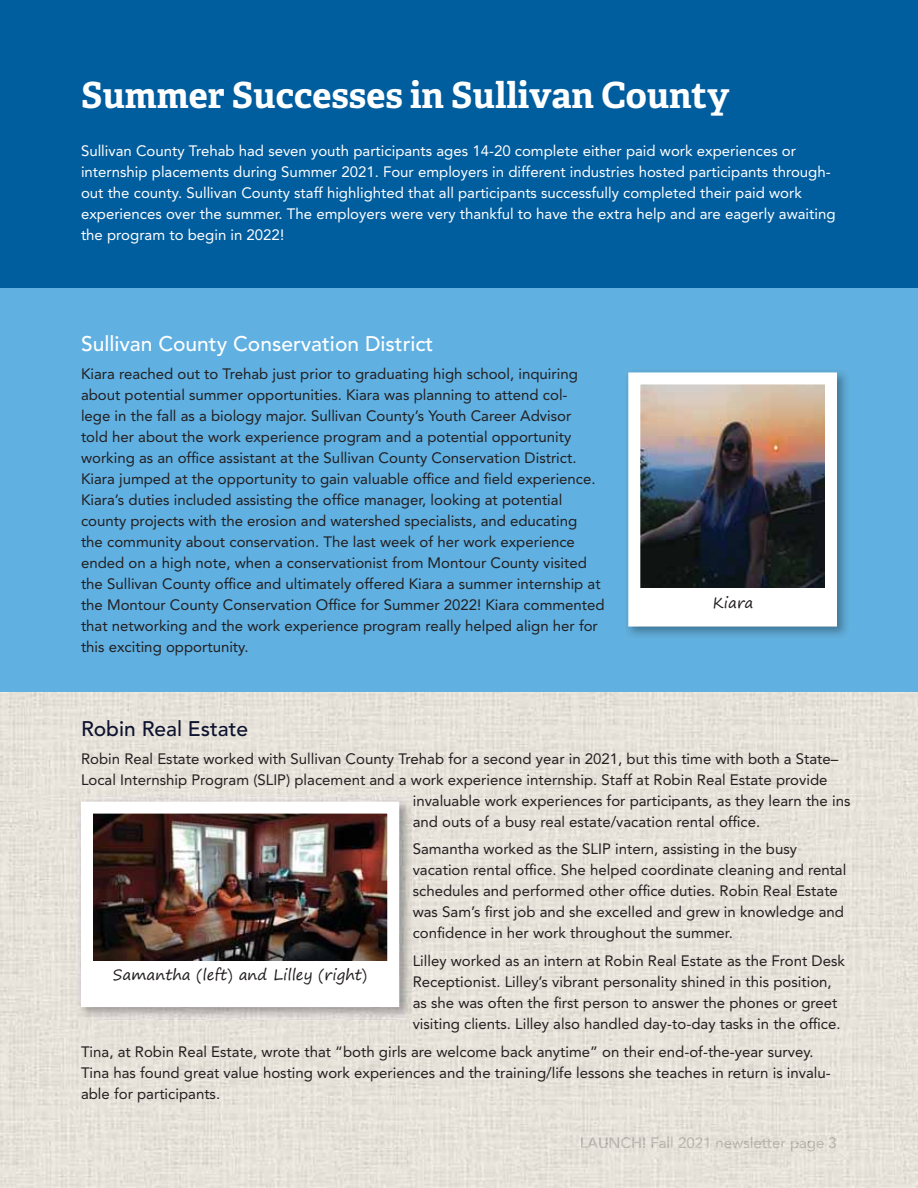
<style>
.page{position:relative;width:918px;height:1188px;background:#fff}
.page>*{position:absolute;margin:0;border:0;box-sizing:border-box;transform-origin:0 0}
.t1{font:700 36px "Adelle";color:#fff}
.t2{font:500 21px "Avenir LT Std";color:#fff}
.t3{font:500 21px "Avenir LT Std";color:#0d122f}
.t4{font:15px/21px "Avenir LT Std";color:#231f20}
.t5{font:15px/21px "Avenir LT Std";color:#fff}
.t6{font:15px "Segoe Print";color:#231f20}
.t7{font:15px "Avenir LT Std";color:#ada8a2}
.s1{font-weight:500;color:#b8b3ae}
.s2{font-weight:500;color:#b9b4ae}
.s3{font-weight:500;color:#b2ada7}
.s4{font-weight:500;color:#a19e98}
.s5{color:#b7b3ad}
.s6{color:#a8a39e}
.s7{color:#ada8a3}
.s8{color:#aea9a3}
.s9{color:#aca8a2}
.s10{color:#aca7a1}
.s11{color:#b3aea9}
.s12{color:#b4afaa}
.s13{color:#a6a39c}
</style>
<div class="page">
<img style="left:0;top:691px;width:765px;height:149px">
<img style="left:765px;top:691px;width:153px;height:497px">
<img style="left:0;top:840px;width:101px;height:348px">
<img style="left:408px;top:840px;width:357px;height:348px">
<img style="left:101px;top:1020px;width:307px;height:168px">
<img style="left:581px;top:1137px;width:64px;height:11px">
<img style="left:646px;top:1136px;width:191px;height:15px">
<div style="left:0;top:281px;width:918px;height:410px;background:#60b0e2"></div>
<div style="left:0;top:0;width:918px;height:287px;background:#005d9e"></div>
<img style="left:624px;top:369px;width:219px;height:264px">
<div style="left:635px;top:588px;width:196px;height:27px;background:#fff"></div>
<img style="left:77px;top:798px;width:335px;height:222px">
<img style="left:75px;top:796px;width:330px;height:217px">
<div style="left:88px;top:961px;width:304px;height:36px;background:#fff"></div>
<h1 class="t1" style="left:81px;top:81px;width:650px">Summer Successes in Sullivan County</h1>
<p class="t5" style="left:81px;top:142px;width:756px">Sullivan County Trehab had seven youth participants ages 14-20 complete either paid work experiences or internship placements during Summer 2021. Four employers in different industries hosted participants through&shy;out the county. Sullivan County staff highlighted that all participants successfully completed their paid work experiences over the summer. The employers were very thankful to have the extra help and are eagerly awaiting the program to begin in 2022!</p>
<h2 class="t2" style="left:81px;top:335px;width:354px">Sullivan County Conservation District</h2>
<p class="t4" style="left:81px;top:365px;width:525px">Kiara reached out to Trehab just prior to graduating high school, inquiring about potential summer opportunities. Kiara was planning to attend col-<br>lege in the fall as a biology major. Sullivan County’s Youth Career Advisor<br>told her about the work experience program and a potential opportunity working as an office assistant at the Sullivan County Conservation District.<br>Kiara jumped at the opportunity to gain valuable office and field experience.<br>Kiara’s duties included assisting the office manager, looking at potential county projects with the erosion and watershed specialists, and educating<br>the community about conservation. The last week of her work experience ended on a high note, when a conservationist from Montour County visited the Sullivan County office and ultimately offered Kiara a summer internship at the Montour County Conservation Office for Summer 2022! Kiara commented that networking and the work experience program really helped align her for this exciting opportunity.</p>
<p class="t6" style="left:713px;top:595px;width:42px">Kiara</p>
<h2 class="t3" style="left:81px;top:720px;width:169px">Robin Real Estate</h2>
<p class="t4" style="left:81px;top:749px;width:759px">Robin Real Estate worked with Sullivan County Trehab for a second year in 2021, but this time with both a State–</p>
<p class="t4" style="left:81px;top:770px;width:748px">Local Internship Program (SLIP) placement and a work experience internship. Staff at Robin Real Estate provide</p>
<p class="t4" style="left:413px;top:791px;width:439px">invaluable work experiences for participants, as they learn the ins</p>
<p class="t4" style="left:413px;top:812px;width:349px">and outs of a busy real estate/vacation rental office.</p>
<p class="t4" style="left:413px;top:840px;width:435px">Samantha worked as the SLIP intern, assisting in the busy vacation rental office. She helped coordinate cleaning and rental schedules and performed other office duties. Robin Real Estate was Sam’s first job and she excelled and grew in knowledge and confidence in her work throughout the summer.</p>
<p class="t4" style="left:413px;top:952px;width:434px">Lilley worked as an intern at Robin Real Estate as the Front Desk Receptionist. Lilley’s vibrant personality shined in this position, as she was often the first person to answer the phones or greet visiting clients. Lilley also handled day-to-day tasks in the office.</p>
<p class="t4" style="left:81px;top:1042px;width:751px">Tina, at Robin Real Estate, wrote that “both girls are welcome back anytime” on their end-of-the-year survey.<br>Tina has found great value hosting work experiences and the training/life lessons she teaches in return is invalu&shy;able for participants.</p>
<p class="t6" style="left:113px;top:968px;width:256px">Samantha (left) and Lilley (right)</p>
<p class="t7" style="left:580px;top:1136px;width:259px"><span class="s1">LA</span><span class="s2">UN</span><span class="s3">CH</span><span class="s4">!</span> <span class="s5">F</span><span class="s6">al</span>l <span class="s7">20</span><span class="s8">21</span> <span class="s9">n</span>ew<span class="s10">sl</span><span class="s11">et</span><span class="s10">te</span><span class="s12">r</span> pa<span class="s11">ge</span> <span class="s13">3</span></p>
</div>
